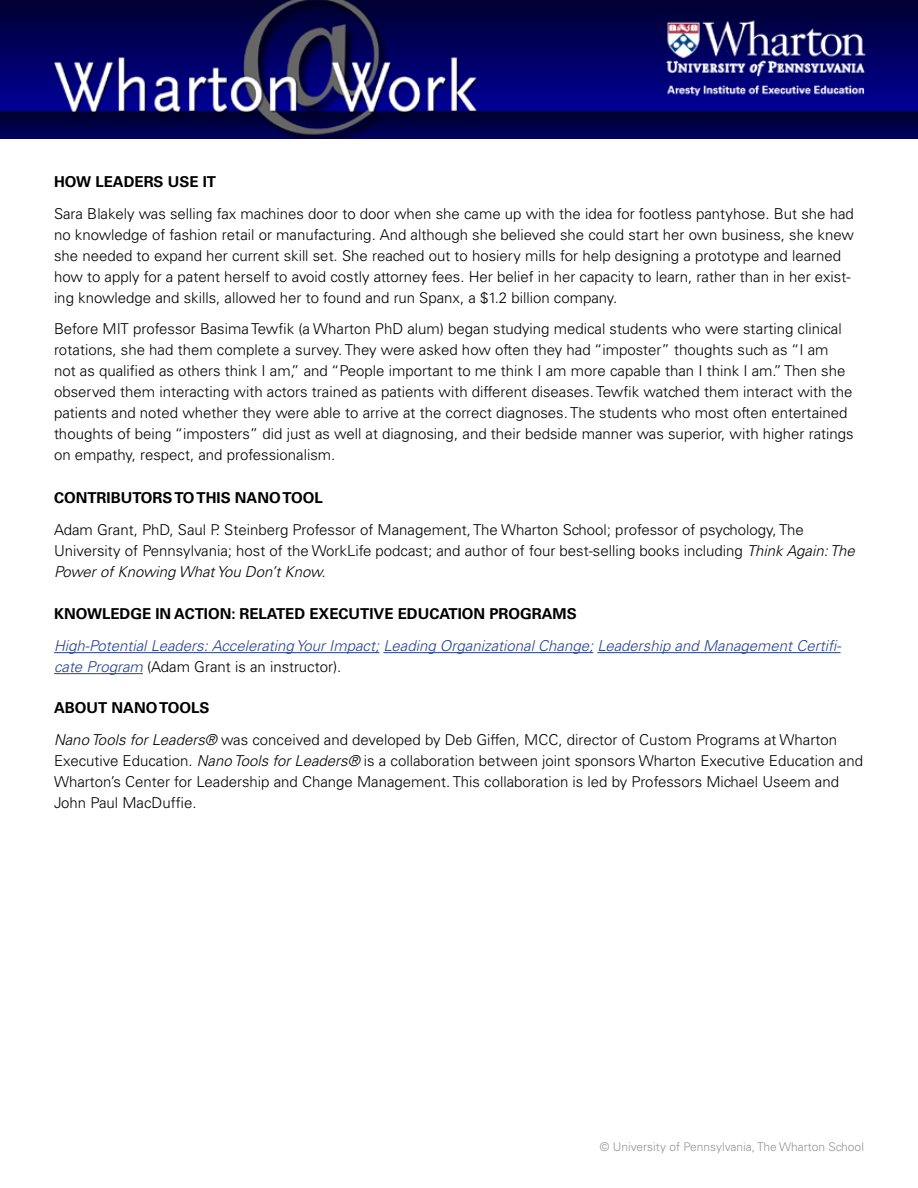
<style>
.page{position:relative;width:918px;height:1188px;background:#fff}
.page>*{position:absolute;margin:0;border:0;box-sizing:border-box;transform-origin:0 0}
.t1{font:300 15px/21px "Univers";color:#000}
.t2{font:italic 300 15px/21px "Univers";color:#25408f}
.t3{font:700 15px "Univers";color:#000}
.t4{font:300 12px "Univers";color:#939598}
.s1{font-style:italic}
.s2{font-style:normal;color:#000}
.s3{font-weight:700}
</style>
<div class="page">
<img style="left:0;top:0;width:918px;height:138px">
<hr style="left:54px;top:652px;width:325px;height:1px;background:#25408f">
<hr style="left:383px;top:652px;width:210px;height:1px;background:#25408f">
<hr style="left:597px;top:652px;width:244px;height:1px;background:#25408f">
<hr style="left:54px;top:673px;width:89px;height:1px;background:#25408f">
<p class="t3" style="left:54px;top:173px;width:164px">HOW LEADERS USE IT</p>
<p class="t1" style="left:54px;top:203px;width:802px">Sara Blakely was selling fax machines door to door when she came up with the idea for footless pantyhose. But she had no knowledge of fashion retail or manufacturing. And although she believed she could start her own business, she knew she needed to expand her current skill set. She reached out to hosiery mills for help designing a prototype and learned how to apply for a patent herself to avoid costly attorney fees. Her belief in her capacity to learn, rather than in her exist&shy;ing knowledge and skills, allowed her to found and run Spanx, a $1.2 billion company.</p>
<p class="t1" style="left:54px;top:319px;width:801px">Before MIT professor Basima Tewfik (a Wharton PhD alum) began studying medical students who were starting clinical rotations, she had them complete a survey. They were asked how often they had “imposter” thoughts such as “I am not as qualified as others think I am,” and “People important to me think I am more capable than I think I am.” Then she observed them interacting with actors trained as patients with different diseases. Tewfik watched them interact with the patients and noted whether they were able to arrive at the correct diagnoses. The students who most often entertained thoughts of being “imposters” did just as well at diagnosing, and their bedside manner was superior, with higher ratings on empathy, respect, and professionalism.</p>
<p class="t3" style="left:54px;top:489px;width:270px">CONTRIBUTORS TO THIS NANO TOOL</p>
<p class="t1" style="left:54px;top:519px;width:802px">Adam Grant, PhD, Saul P. Steinberg Professor of Management, The Wharton School; professor of psychology, The<br>University of Pennsylvania; host of the WorkLife podcast; and author of four best-selling books including <span class="s1">Think Again: The<br>Power of Knowing What You Don’t Know.</span></p>
<p class="t3" style="left:54px;top:605px;width:524px">KNOWLEDGE IN ACTION: RELATED EXECUTIVE EDUCATION PROGRAMS</p>
<p class="t2" style="left:54px;top:635px;width:789px">High-Potential Leaders: Accelerating Your Impact; Leading Organizational Change; Leadership and Management Certifi&shy;cate Program <span class="s2">(Adam Grant is an instructor).</span></p>
<p class="t1" style="left:54px;top:692px;width:785px;line-height:31.8px"><span class="s3">ABOUT NANO TOOLS<br></span><span class="s1">Nano Tools for Leaders®</span> was conceived and developed by Deb Giffen, MCC, director of Custom Programs at Wharton</p>
<p class="t1" style="left:54px;top:750px;width:811px">Executive Education. <span class="s1">Nano Tools for Leaders®</span> is a collaboration between joint sponsors Wharton Executive Education and<br>Wharton’s Center for Leadership and Change Management. This collaboration is led by Professors Michael Useem and<br>John Paul MacDuffie.</p>
<p class="t4" style="left:600px;top:1140px;width:266px">© University of Pennsylvania, The Wharton School</p>
</div>
